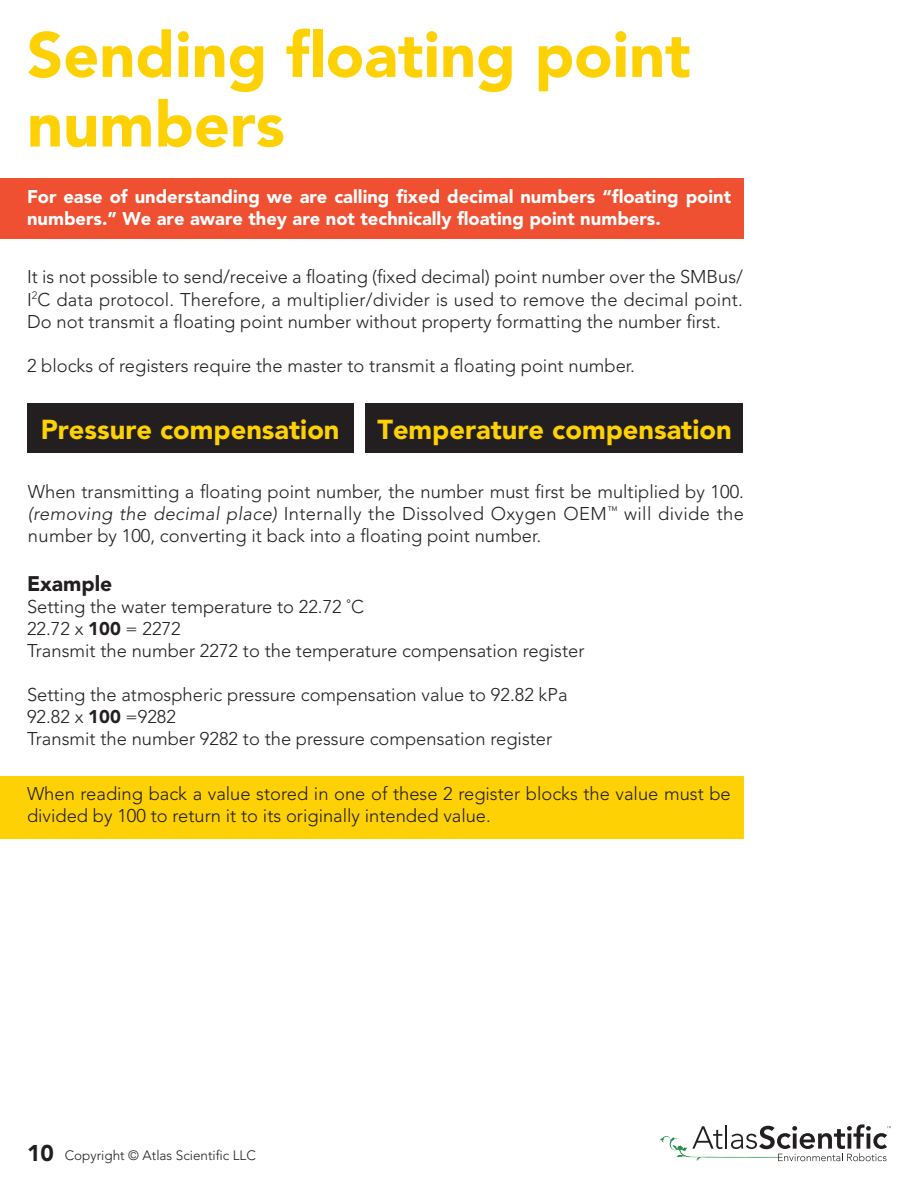
<style>
.page{position:relative;width:918px;height:1188px;background:#fff}
.page>*{position:absolute;margin:0;border:0;box-sizing:border-box;transform-origin:0 0}
.t1{font:900 63px/69.6px "Avenir";color:#fed105}
.t2{font:900 27.3px "Avenir";color:#fed105}
.t3{font:900 21px "Avenir";color:#231f20}
.t4{font:300 18.3px/22px "Avenir";color:#231f20;text-align:justify}
.t5{font:900 18.3px/22px "Avenir";color:#fff}
.t6{font:300 13.5px "Avenir";color:#231f20}
.s1{font-style:italic}
.s2{font-weight:900}
.s3{font-weight:900;font-size:22.65px}
</style>
<div class="page">
<div style="left:0;top:178px;width:743px;height:61px;background:#ef5032"></div>
<div style="left:0;top:776px;width:743px;height:62px;background:#fed105"></div>
<div style="left:27px;top:404px;width:326px;height:49px;background:#231f20"></div>
<div style="left:366px;top:404px;width:377px;height:49px;background:#231f20"></div>
<svg style="left:660px;top:1124px;width:231px;height:37px"></svg>
<p class="t1" style="left:27px;top:20px;width:665px">Sending floating point numbers</p>
<p class="t5" style="left:27px;top:186px;width:706px">For ease of understanding we are calling fixed decimal numbers “floating point numbers.” We are aware they are not technically floating point numbers.</p>
<p class="t4" style="left:27px;top:266px;width:717px">It is not possible to send/receive a floating (fixed decimal) point number over the SMBus/ I<sup>2</sup>C data protocol. Therefore, a multiplier/divider is used to remove the decimal point.<br>Do not transmit a floating point number without property formatting the number first.</p>
<p class="t4" style="left:27px;top:354px;width:610px">2 blocks of registers require the master to transmit a floating point number.</p>
<p class="t2" style="left:41px;top:413px;width:300px">Pressure compensation</p>
<p class="t2" style="left:377px;top:413px;width:356px">Temperature compensation</p>
<p class="t4" style="left:28px;top:481px;width:718px">When transmitting a floating point number, the number must first be multiplied by 100. <span class="s1">(removing the decimal place)</span> Internally the Dissolved Oxygen OEM<sup>™</sup> will divide the number by 100, converting it back into a floating point number.</p>
<p class="t3" style="left:27px;top:571px;width:87px">Example</p>
<p class="t4" style="left:27px;top:596px;width:338px">Setting the water temperature to 22.72 ˚C</p>
<p class="t4" style="left:27px;top:618px;width:155px">22.72 x <span class="s2">100</span> = 2272</p>
<p class="t4" style="left:27px;top:640px;width:559px">Transmit the number 2272 to the temperature compensation register</p>
<p class="t4" style="left:27px;top:684px;width:542px">Setting the atmospheric pressure compensation value to 92.82 kPa</p>
<p class="t4" style="left:27px;top:706px;width:151px">92.82 x <span class="s2">100</span> =9282</p>
<p class="t4" style="left:27px;top:728px;width:527px">Transmit the number 9282 to the pressure compensation register</p>
<p class="t4" style="left:27px;top:783px;width:705px">When reading back a value stored in one of these 2 register blocks the value must be divided by 100 to return it to its originally intended value.</p>
<p class="t6" style="left:27px;top:1148px;width:230px"><span class="s3">10</span> Copyright © Atlas Scientific LLC</p>
</div>
